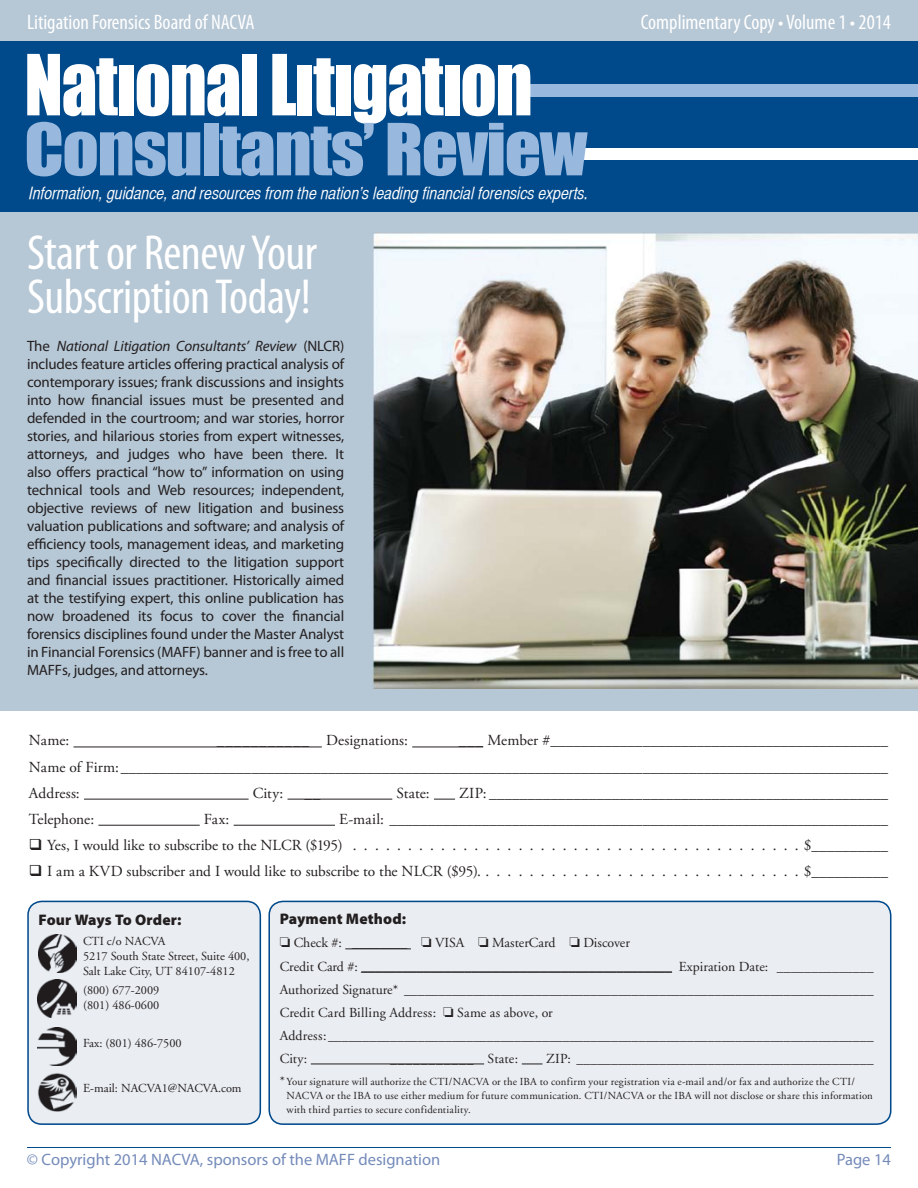
<style>
.page{position:relative;width:918px;height:1188px;background:#fff}
.page>*{position:absolute;margin:0;border:0;box-sizing:border-box;transform-origin:0 0}
.t1{font:condensed 49.5px/43.5px "Myriad Pro";letter-spacing:-.01em;color:#fff}
.t2{font:condensed 21px "Myriad Pro";color:#fff}
.t3{font:17.1px "Helvetica CY Oblique";color:#fff}
.t4{font:16.5px "Myriad Pro";color:#748bba}
.t5{font:15.3px/26.1px "Adobe Garamond Pro";letter-spacing:-.005em;color:#231f20;text-align:justify}
.t6{font:900 15.3px "Myriad Pro";letter-spacing:.005em;color:#231f20}
.t7{font:15px/18px "Myriad Pro";letter-spacing:-.01em;color:#231f20;text-align:justify}
.t8{font:13.8px/23px "Adobe Garamond";color:#231f20}
.t9{font:12.3px/14.7px "Adobe Garamond";color:#231f20}
.t10{font:10.8px/13.8px "Adobe Garamond";letter-spacing:.025em;color:#231f20}
.s1{font-style:italic}
.s2{font-size:13.05px}
</style>
<div class="page">
<hr style="left:73px;top:747px;width:249px;height:1px;background:#231f20">
<hr style="left:412px;top:747px;width:71px;height:1px;background:#231f20">
<hr style="left:84px;top:799px;width:165px;height:1px;background:#231f20">
<hr style="left:288px;top:799px;width:104px;height:1px;background:#231f20">
<svg style="left:434px;top:799px;width:21px;height:1px"></svg>
<hr style="left:98px;top:825px;width:102px;height:1px;background:#231f20">
<hr style="left:234px;top:825px;width:101px;height:1px;background:#231f20">
<div style="left:269px;top:901px;width:622px;height:223px;background:#eaedf1;border-radius:14px"></div>
<div style="left:268px;top:901px;width:624px;height:224px;border:2px solid #00498b;border-radius:14px"></div>
<div style="left:28px;top:901px;width:232px;height:223px;background:#eaedf1;border-radius:14px"></div>
<div style="left:27px;top:901px;width:234px;height:224px;border:2px solid #00498b;border-radius:14px"></div>
<img style="left:38px;top:980px;width:38px;height:38px">
<img style="left:38px;top:935px;width:38px;height:38px">
<img style="left:38px;top:1027px;width:38px;height:39px">
<img style="left:38px;top:1073px;width:38px;height:38px">
<hr style="left:345px;top:949px;width:66px;height:1px;background:#231f20">
<hr style="left:361px;top:972px;width:311px;height:1px;background:#231f20">
<hr style="left:311px;top:1064px;width:173px;height:1px;background:#231f20">
<svg style="left:522px;top:1064px;width:21px;height:1px"></svg>
<div style="left:0;top:41px;width:918px;height:173px;background:#00498b"></div>
<div style="left:520px;top:85px;width:398px;height:12px;background:#98b9dd"></div>
<div style="left:584px;top:148px;width:334px;height:12px;background:#fff"></div>
<svg style="left:27px;top:54px;width:561px;height:122px"></svg>
<div style="left:0;top:0;width:918px;height:40px;background:#b6c7d5"></div>
<div style="left:0;top:212px;width:918px;height:498px;background:#b6c7d5"></div>
<hr style="left:27px;top:1147px;width:864px;height:1px;background:#00498b">
<img style="left:373px;top:232px;width:545px;height:456px">
<h2 class="t2" style="left:27px;top:10px;width:229px">Litigation Forensics Board of NACVA</h2>
<h2 class="t2" style="left:641px;top:10px;width:252px">Complimentary Copy • Volume 1 • 2014</h2>
<p class="t3" style="left:29px;top:183px;width:561px">Information, guidance, and resources from the nation’s leading financial forensics experts.</p>
<h1 class="t1" style="left:27px;top:231px;width:292px">Start or Renew Your<br>Subscription Today!</h1>
<p class="t7" style="left:27px;top:337px;width:319px">The <span class="s1">National Litigation Consultants’ Review</span> (NLCR) includes feature articles offering practical analysis of contemporary issues; frank discussions and insights into how financial issues must be presented and defended in the courtroom; and war stories, horror stories, and hilarious stories from expert witnesses, attorneys, and judges who have been there. It also offers practical “how to” information on using technical tools and Web resources; independent, objective reviews of new litigation and business valuation publications and software; and analysis of efficiency tools, management ideas, and marketing tips specifically directed to the litigation support and financial issues practitioner. Historically aimed at the testifying expert, this online publication has now broadened its focus to cover the financial forensics disciplines found under the Master Analyst in Financial Forensics (MAFF) banner and is free to all MAFFs, judges, and attorneys.</p>
<p class="t5" style="left:29px;top:728px;width:861px;text-indent:430px">___ Member #____________________________________________ Name of Firm:____________________________________________________________________________________________________ Address:</p>
<p class="t5" style="left:29px;top:728px;width:42px">Name:</p>
<p class="t5" style="left:217px;top:728px;width:193px">___________ Designations:</p>
<p class="t5" style="left:397px;top:780px;width:35px">State:</p>
<p class="t5" style="left:459px;top:780px;width:430px">ZIP: ____________________________________________________</p>
<p class="t5" style="left:253px;top:780px;width:32px">City:</p>
<p class="t5" style="left:304px;top:780px;width:18px">__</p>
<p class="t5" style="left:29px;top:806px;width:67px">Telephone:</p>
<p class="t5" style="left:204px;top:806px;width:27px">Fax:</p>
<p class="t5" style="left:339px;top:806px;width:551px">E-mail: _________________________________________________________________</p>
<p class="t5" style="left:29px;top:832px;width:315px">❑ Yes, I would like to subscribe to the NLCR ($195)</p>
<p class="t5" style="left:804px;top:832px;width:86px">$__________</p>
<p class="t5" style="left:29px;top:859px;width:452px">❑ I am a KVD subscriber and I would like to subscribe to the NLCR ($95).</p>
<p class="t5" style="left:804px;top:859px;width:86px">$__________</p>
<p class="t6" style="left:38px;top:909px;width:144px">Four Ways To Order:</p>
<p class="t6" style="left:280px;top:909px;width:128px">Payment Method:</p>
<p class="t8" style="left:280px;top:932px;width:595px">□ Check #: ________ □ VISA □ MasterCard □ Discover<br>Credit Card #: _____________________________________________ Expiration Date: ______________ Authorized Signature* ____________________________________________________________________ Credit Card Billing Address: □ Same as above, or Address:_______________________________________________________________________________ City:</p>
<p class="t9" style="left:83px;top:934px;width:168px">CTI c/o NACVA<br>5217 South State Street, Suite 400,<br>Salt Lake City, UT 84107-4812</p>
<p class="t9" style="left:83px;top:983px;width:78px">(800) 677-2009 (801) 486-0600</p>
<p class="t9" style="left:83px;top:1036px;width:100px">Fax: (801) 486-7500</p>
<p class="t9" style="left:83px;top:1081px;width:48px">E-mail: nacva</p>
<p class="t9" style="left:162px;top:1081px;width:25px">1@nacva</p>
<p class="t9" style="left:218px;top:1081px;width:25px">.com</p>
<p class="t8" style="left:390px;top:1047px;width:130px">___________ State:</p>
<p class="t8" style="left:546px;top:1047px;width:329px">ZIP: ___________________________________________</p>
<p class="t10" style="left:287px;top:1075px;width:588px;text-indent:-7px"><span class="s2">*</span> Your signature will authorize the CTI/NACVA or the IBA to confirm your registration via e-mail and/or fax and authorize the CTI/<br>NACVA or the IBA to use either medium for future communication. CTI/NACVA or the IBA will not disclose or share this information with third parties to secure confidentiality.</p>
<p class="t4" style="left:27px;top:1150px;width:415px">© Copyright 2014 NACVA, sponsors of the MAFF designation</p>
<p class="t4" style="left:837px;top:1150px;width:56px">Page 14</p>
</div>
